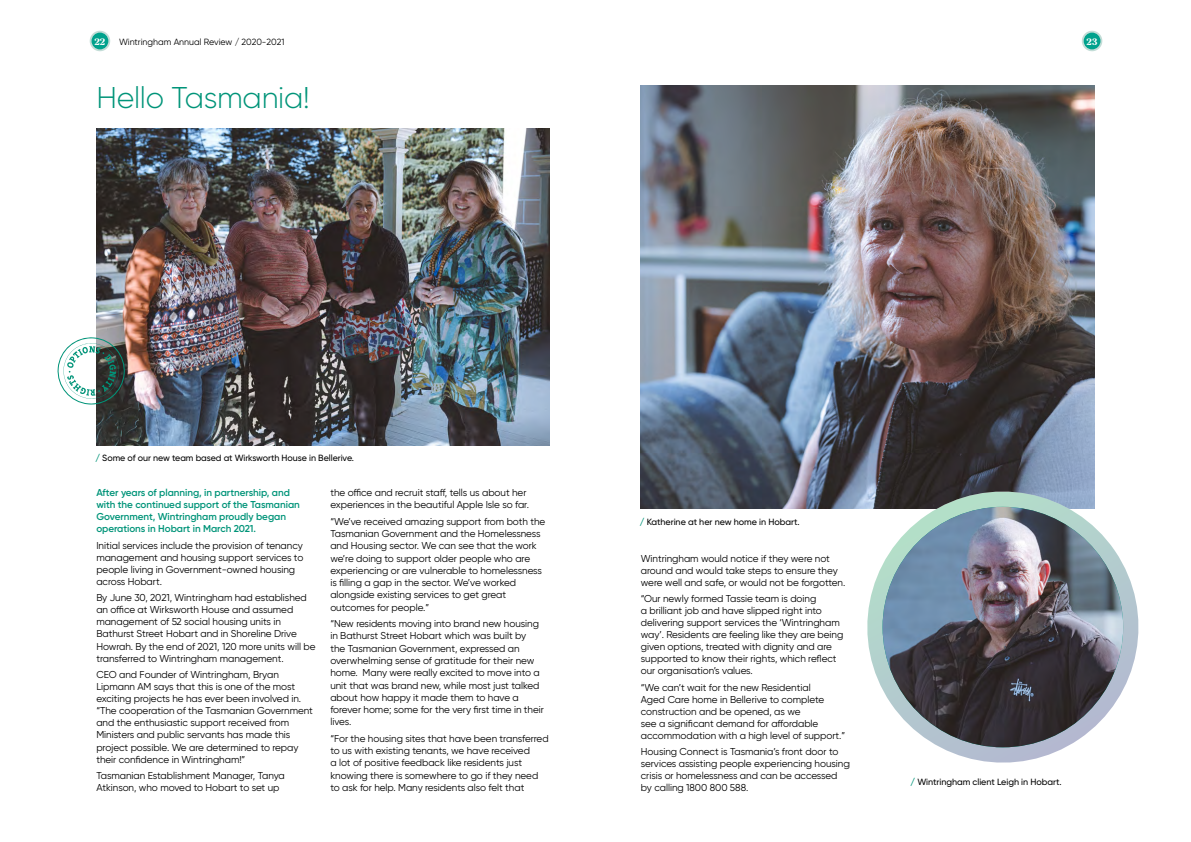
<style>
.page{position:relative;width:1191px;height:842px;background:#fff}
.page>*{position:absolute;margin:0;border:0;box-sizing:border-box;transform-origin:0 0}
.t1{font:300 30px "Gilroy";letter-spacing:-.01em;color:#009479}
.t2{font:10px/12.3px "Gilroy";letter-spacing:-.005em;color:#000}
.t3{font:600 10px/12.1px "Gilroy";letter-spacing:-.005em;color:#009479}
.t4{font:500 9px "Gilroy";letter-spacing:-.005em;color:#000}
.t5{font:9px "Gilroy";color:#000}
.t6{font:700 9px "Jazmin Alt";color:#fff}
.s1{font-weight:800;color:#009479}
</style>
<div class="page">
<img style="left:97px;top:129px;width:453px;height:316px">
<svg style="left:1082px;top:30px;width:20px;height:22px"></svg>
<div style="left:1083px;top:33px;width:17px;height:16px;background:#00a28d;border-radius:50%"></div>
<svg style="left:89px;top:30px;width:22px;height:22px"></svg>
<div style="left:92px;top:33px;width:16px;height:16px;background:#00a28d;border-radius:50%"></div>
<img style="left:641px;top:85px;width:453px;height:423px">
<svg style="left:57px;top:336px;width:68px;height:68px"></svg>
<svg style="left:848px;top:473px;width:291px;height:290px"></svg>
<img style="left:882px;top:507px;width:241px;height:240px;border-radius:120px">
<p class="t6" style="left:94px;top:36px;width:12px">22</p>
<p class="t5" style="left:119px;top:36px;width:167px">Wintringham Annual Review / 2020-2021</p>
<p class="t6" style="left:1086px;top:36px;width:12px">23</p>
<h1 class="t1" style="left:96px;top:79px;width:215px">Hello Tasmania!</h1>
<p class="t4" style="left:95px;top:452px;width:260px"><span class="s1">/</span> Some of our new team based at Wirksworth House in Bellerive.</p>
<p class="t3" style="left:96px;top:486px;width:205px">After years of planning, in partnership, and with the continued support of the Tasmanian Government, Wintringham proudly began operations in Hobart in March 2021.</p>
<p class="t2" style="left:96px;top:539px;width:208px">Initial services include the provision of tenancy management and housing support services to people living in Government-owned housing across Hobart.</p>
<p class="t2" style="left:96px;top:591px;width:221px">By June 30, 2021, Wintringham had established an office at Wirksworth House and assumed management of 52 social housing units in Bathurst Street Hobart and in Shoreline Drive Howrah. By the end of 2021, 120 more units will be transferred to Wintringham management.</p>
<p class="t2" style="left:96px;top:668px;width:218px">CEO and Founder of Wintringham, Bryan Lipmann AM says that this is one of the most exciting projects he has ever been involved in. “The cooperation of the Tasmanian Government and the enthusiastic support received from Ministers and public servants has made this project possible. We are determined to repay their confidence in Wintringham!”</p>
<p class="t2" style="left:96px;top:769px;width:190px">Tasmanian Establishment Manager, Tanya<br>Atkinson, who moved to Hobart to set up</p>
<p class="t2" style="left:330px;top:486px;width:200px">the office and recruit staff, tells us about her experiences in the beautiful Apple Isle so far.</p>
<p class="t2" style="left:330px;top:515px;width:216px">“We’ve received amazing support from both the Tasmanian Government and the Homelessness and Housing sector. We can see that the work we’re doing to support older people who are experiencing or are vulnerable to homelessness is filling a gap in the sector. We’ve worked alongside existing services to get great outcomes for people.”</p>
<p class="t2" style="left:330px;top:617px;width:215px">“New residents moving into brand new housing in Bathurst Street Hobart which was built by<br>the Tasmanian Government, expressed an overwhelming sense of gratitude for their new home. Many were really excited to move into a unit that was brand new, while most just talked about how happy it made them to have a forever home; some for the very first time in their lives.</p>
<p class="t2" style="left:330px;top:732px;width:220px">“For the housing sites that have been transferred to us with existing tenants, we have received<br>a lot of positive feedback like residents just knowing there is somewhere to go if they need to ask for help. Many residents also felt that</p>
<p class="t4" style="left:640px;top:516px;width:161px"><span class="s1">/</span> Katherine at her new home in Hobart.</p>
<p class="t2" style="left:641px;top:552px;width:206px;line-height:12px">Wintringham would notice if they were not around and would take steps to ensure they were well and safe, or would not be forgotten.</p>
<p class="t2" style="left:641px;top:593px;width:204px;line-height:12px">“Our newly formed Tassie team is doing<br>a brilliant job and have slipped right into delivering support services the ‘Wintringham way’. Residents are feeling like they are being given options, treated with dignity and are supported to know their rights, which reflect our organisation’s values.</p>
<p class="t2" style="left:641px;top:681px;width:206px;line-height:12px">“We can’t wait for the new Residential<br>Aged Care home in Bellerive to complete construction and be opened, as we<br>see a significant demand for affordable accommodation with a high level of support.”</p>
<p class="t2" style="left:641px;top:745px;width:210px;line-height:12px">Housing Connect is Tasmania’s front door to services assisting people experiencing housing crisis or homelessness and can be accessed by calling 1800 800 588.</p>
<p class="t4" style="left:910px;top:776px;width:153px"><span class="s1">/</span> Wintringham client Leigh in Hobart.</p>
</div>
